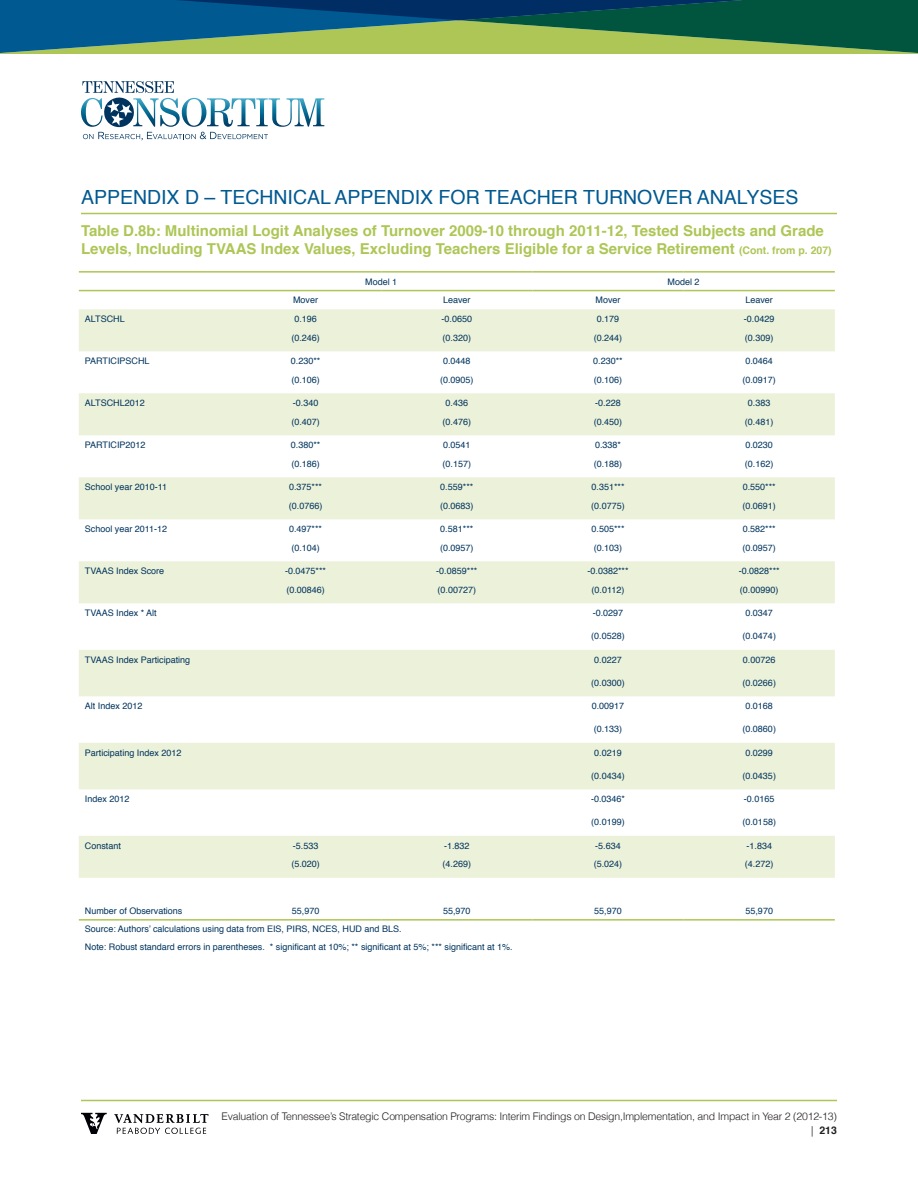
<style>
.page{position:relative;width:918px;height:1188px;background:#fff}
.page>*{position:absolute;margin:0;border:0;box-sizing:border-box;transform-origin:0 0}
.t1{font:19.5px "Helvetica";color:#005991}
.t2{font:700 15px/18px "Helvetica";color:#adc656}
.t3{font:300 10.5px/14.1px "Helvetica";letter-spacing:-.02em;color:#231f20;text-align:right}
.t4{font:9px/17.5px "Helvetica";color:#00345e}
.s1{font-size:10.5px}
.s2{font-weight:700}
</style>
<div class="page">
<svg style="left:0;top:0;width:918px;height:54px;background:#387662"></svg>
<svg style="left:81px;top:81px;width:243px;height:59px"></svg>
<hr style="left:81px;top:1100px;width:756px;height:1px;background:#adc656">
<svg style="left:81px;top:1113px;width:26px;height:21px"></svg>
<svg style="left:114px;top:1114px;width:94px;height:20px"></svg>
<svg style="left:79px;top:309px;width:756px;height:569px;fill:#ecf1d9"></svg>
<hr style="left:79px;top:271px;width:151px;height:2px;background:#adc656">
<hr style="left:230px;top:271px;width:151px;height:2px;background:#adc656">
<hr style="left:381px;top:271px;width:151px;height:2px;background:#adc656">
<hr style="left:532px;top:271px;width:152px;height:2px;background:#adc656">
<hr style="left:684px;top:271px;width:151px;height:2px;background:#adc656">
<hr style="left:79px;top:290px;width:151px;height:1px;background:#adc656">
<hr style="left:230px;top:290px;width:151px;height:1px;background:#adc656">
<hr style="left:381px;top:290px;width:151px;height:1px;background:#adc656">
<hr style="left:532px;top:290px;width:152px;height:1px;background:#adc656">
<hr style="left:684px;top:290px;width:151px;height:1px;background:#adc656">
<hr style="left:79px;top:919px;width:151px;height:2px;background:#adc656">
<hr style="left:230px;top:919px;width:151px;height:2px;background:#adc656">
<hr style="left:381px;top:919px;width:151px;height:2px;background:#adc656">
<hr style="left:532px;top:919px;width:152px;height:2px;background:#adc656">
<hr style="left:684px;top:919px;width:151px;height:2px;background:#adc656">
<hr style="left:81px;top:213px;width:756px;height:1px;background:#adc656">
<h1 class="t1" style="left:81px;top:182px;width:719px">APPENDIX D – TECHNICAL APPENDIX FOR TEACHER TURNOVER ANALYSES</h1>
<h2 class="t2" style="left:81px;top:222px;width:752px">Table D.8b: Multinomial Logit Analyses of Turnover 2009-10 through 2011-12, Tested Subjects and Grade<br>Levels, Including TVAAS Index Values, Excluding Teachers Eligible for a Service Retirement <span class="s1">(Cont. from p. 207)</span></h2>
<p class="t4" style="left:365px;top:273px;width:34px">Model 1</p>
<p class="t4" style="left:668px;top:273px;width:34px">Model 2</p>
<p class="t4" style="left:293px;top:292px;width:27px">Mover</p>
<p class="t4" style="left:443px;top:292px;width:29px">Leaver</p>
<p class="t4" style="left:596px;top:292px;width:27px">Mover</p>
<p class="t4" style="left:745px;top:292px;width:29px">Leaver</p>
<p class="t4" style="left:85px;top:310px;width:41px">ALTSCHL</p>
<p class="t4" style="left:294px;top:310px;width:24px">0.196</p>
<p class="t4" style="left:442px;top:310px;width:32px">-0.0650</p>
<p class="t4" style="left:597px;top:310px;width:24px">0.179</p>
<p class="t4" style="left:744px;top:310px;width:32px">-0.0429</p>
<p class="t4" style="left:291px;top:329px;width:30px">(0.246)</p>
<p class="t4" style="left:443px;top:329px;width:30px">(0.320)</p>
<p class="t4" style="left:594px;top:329px;width:30px">(0.244)</p>
<p class="t4" style="left:745px;top:329px;width:30px">(0.309)</p>
<p class="t4" style="left:85px;top:352px;width:66px">PARTICIPSCHL</p>
<p class="t4" style="left:291px;top:352px;width:31px">0.230**</p>
<p class="t4" style="left:443px;top:352px;width:29px">0.0448</p>
<p class="t4" style="left:593px;top:352px;width:31px">0.230**</p>
<p class="t4" style="left:745px;top:352px;width:29px">0.0464</p>
<p class="t4" style="left:291px;top:371px;width:30px">(0.106)</p>
<p class="t4" style="left:440px;top:371px;width:35px">(0.0905)</p>
<p class="t4" style="left:594px;top:371px;width:30px">(0.106)</p>
<p class="t4" style="left:742px;top:371px;width:35px">(0.0917)</p>
<p class="t4" style="left:85px;top:394px;width:61px">ALTSCHL2012</p>
<p class="t4" style="left:293px;top:394px;width:27px">-0.340</p>
<p class="t4" style="left:446px;top:394px;width:24px">0.436</p>
<p class="t4" style="left:595px;top:394px;width:27px">-0.228</p>
<p class="t4" style="left:748px;top:394px;width:24px">0.383</p>
<p class="t4" style="left:291px;top:413px;width:30px">(0.407)</p>
<p class="t4" style="left:443px;top:413px;width:30px">(0.476)</p>
<p class="t4" style="left:594px;top:413px;width:30px">(0.450)</p>
<p class="t4" style="left:745px;top:413px;width:30px">(0.481)</p>
<p class="t4" style="left:85px;top:436px;width:62px">PARTICIP2012</p>
<p class="t4" style="left:291px;top:436px;width:31px">0.380**</p>
<p class="t4" style="left:443px;top:436px;width:29px">0.0541</p>
<p class="t4" style="left:595px;top:436px;width:28px">0.338*</p>
<p class="t4" style="left:745px;top:436px;width:29px">0.0230</p>
<p class="t4" style="left:291px;top:455px;width:30px">(0.186)</p>
<p class="t4" style="left:443px;top:455px;width:30px">(0.157)</p>
<p class="t4" style="left:594px;top:455px;width:30px">(0.188)</p>
<p class="t4" style="left:745px;top:455px;width:30px">(0.162)</p>
<p class="t4" style="left:85px;top:478px;width:84px">School year 2010-11</p>
<p class="t4" style="left:289px;top:478px;width:35px">0.375***</p>
<p class="t4" style="left:440px;top:478px;width:35px">0.559***</p>
<p class="t4" style="left:592px;top:478px;width:35px">0.351***</p>
<p class="t4" style="left:743px;top:478px;width:35px">0.550***</p>
<p class="t4" style="left:289px;top:497px;width:35px">(0.0766)</p>
<p class="t4" style="left:440px;top:497px;width:35px">(0.0683)</p>
<p class="t4" style="left:591px;top:497px;width:35px">(0.0775)</p>
<p class="t4" style="left:742px;top:497px;width:35px">(0.0691)</p>
<p class="t4" style="left:85px;top:520px;width:84px">School year 2011-12</p>
<p class="t4" style="left:289px;top:520px;width:35px">0.497***</p>
<p class="t4" style="left:440px;top:520px;width:35px">0.581***</p>
<p class="t4" style="left:592px;top:520px;width:35px">0.505***</p>
<p class="t4" style="left:743px;top:520px;width:35px">0.582***</p>
<p class="t4" style="left:291px;top:539px;width:30px">(0.104)</p>
<p class="t4" style="left:440px;top:539px;width:35px">(0.0957)</p>
<p class="t4" style="left:594px;top:539px;width:30px">(0.103)</p>
<p class="t4" style="left:742px;top:539px;width:35px">(0.0957)</p>
<p class="t4" style="left:85px;top:562px;width:81px">TVAAS Index Score</p>
<p class="t4" style="left:285px;top:562px;width:43px">-0.0475***</p>
<p class="t4" style="left:436px;top:562px;width:43px">-0.0859***</p>
<p class="t4" style="left:588px;top:562px;width:43px">-0.0382***</p>
<p class="t4" style="left:739px;top:562px;width:43px">-0.0828***</p>
<p class="t4" style="left:286px;top:581px;width:40px">(0.00846)</p>
<p class="t4" style="left:438px;top:581px;width:40px">(0.00727)</p>
<p class="t4" style="left:592px;top:581px;width:34px">(0.0112)</p>
<p class="t4" style="left:740px;top:581px;width:40px">(0.00990)</p>
<p class="t4" style="left:85px;top:604px;width:73px">TVAAS Index * Alt</p>
<p class="t4" style="left:593px;top:604px;width:32px">-0.0297</p>
<p class="t4" style="left:745px;top:604px;width:29px">0.0347</p>
<p class="t4" style="left:591px;top:628px;width:35px">(0.0528)</p>
<p class="t4" style="left:742px;top:628px;width:35px">(0.0474)</p>
<p class="t4" style="left:85px;top:651px;width:107px">TVAAS Index Participating</p>
<p class="t4" style="left:594px;top:651px;width:29px">0.0227</p>
<p class="t4" style="left:743px;top:651px;width:34px">0.00726</p>
<p class="t4" style="left:591px;top:674px;width:35px">(0.0300)</p>
<p class="t4" style="left:742px;top:674px;width:35px">(0.0266)</p>
<p class="t4" style="left:85px;top:697px;width:59px">Alt Index 2012</p>
<p class="t4" style="left:592px;top:697px;width:34px">0.00917</p>
<p class="t4" style="left:745px;top:697px;width:29px">0.0168</p>
<p class="t4" style="left:594px;top:721px;width:30px">(0.133)</p>
<p class="t4" style="left:742px;top:721px;width:35px">(0.0860)</p>
<p class="t4" style="left:85px;top:744px;width:98px">Participating Index 2012</p>
<p class="t4" style="left:594px;top:744px;width:29px">0.0219</p>
<p class="t4" style="left:745px;top:744px;width:29px">0.0299</p>
<p class="t4" style="left:591px;top:767px;width:35px">(0.0434)</p>
<p class="t4" style="left:742px;top:767px;width:35px">(0.0435)</p>
<p class="t4" style="left:85px;top:790px;width:46px">Index 2012</p>
<p class="t4" style="left:591px;top:790px;width:36px">-0.0346*</p>
<p class="t4" style="left:744px;top:790px;width:32px">-0.0165</p>
<p class="t4" style="left:591px;top:814px;width:35px">(0.0199)</p>
<p class="t4" style="left:742px;top:814px;width:35px">(0.0158)</p>
<p class="t4" style="left:85px;top:837px;width:38px">Constant</p>
<p class="t4" style="left:293px;top:837px;width:27px">-5.533</p>
<p class="t4" style="left:444px;top:837px;width:27px">-1.832</p>
<p class="t4" style="left:595px;top:837px;width:27px">-5.634</p>
<p class="t4" style="left:746px;top:837px;width:27px">-1.834</p>
<p class="t4" style="left:291px;top:856px;width:30px">(5.020)</p>
<p class="t4" style="left:443px;top:856px;width:30px">(4.269)</p>
<p class="t4" style="left:594px;top:856px;width:30px">(5.024)</p>
<p class="t4" style="left:745px;top:856px;width:30px">(4.272)</p>
<p class="t4" style="left:85px;top:902px;width:99px">Number of Observations</p>
<p class="t4" style="left:292px;top:902px;width:29px">55,970</p>
<p class="t4" style="left:443px;top:902px;width:29px">55,970</p>
<p class="t4" style="left:594px;top:902px;width:29px">55,970</p>
<p class="t4" style="left:745px;top:902px;width:29px">55,970</p>
<p class="t4" style="left:85px;top:921px;width:429px">Source: Authors’ calculations using data from EIS, PIRS, NCES, HUD and BLS.<br>Note: Robust standard errors in parentheses. * significant at 10%; ** significant at 5%; *** significant at 1%.</p>
<p class="t3" style="left:222px;top:1109px;width:617px">Evaluation of Tennessee’s Strategic Compensation Programs: Interim Findings on Design,Implementation, and Impact in Year 2 (2012-13) | <span class="s2">213</span></p>
</div>
